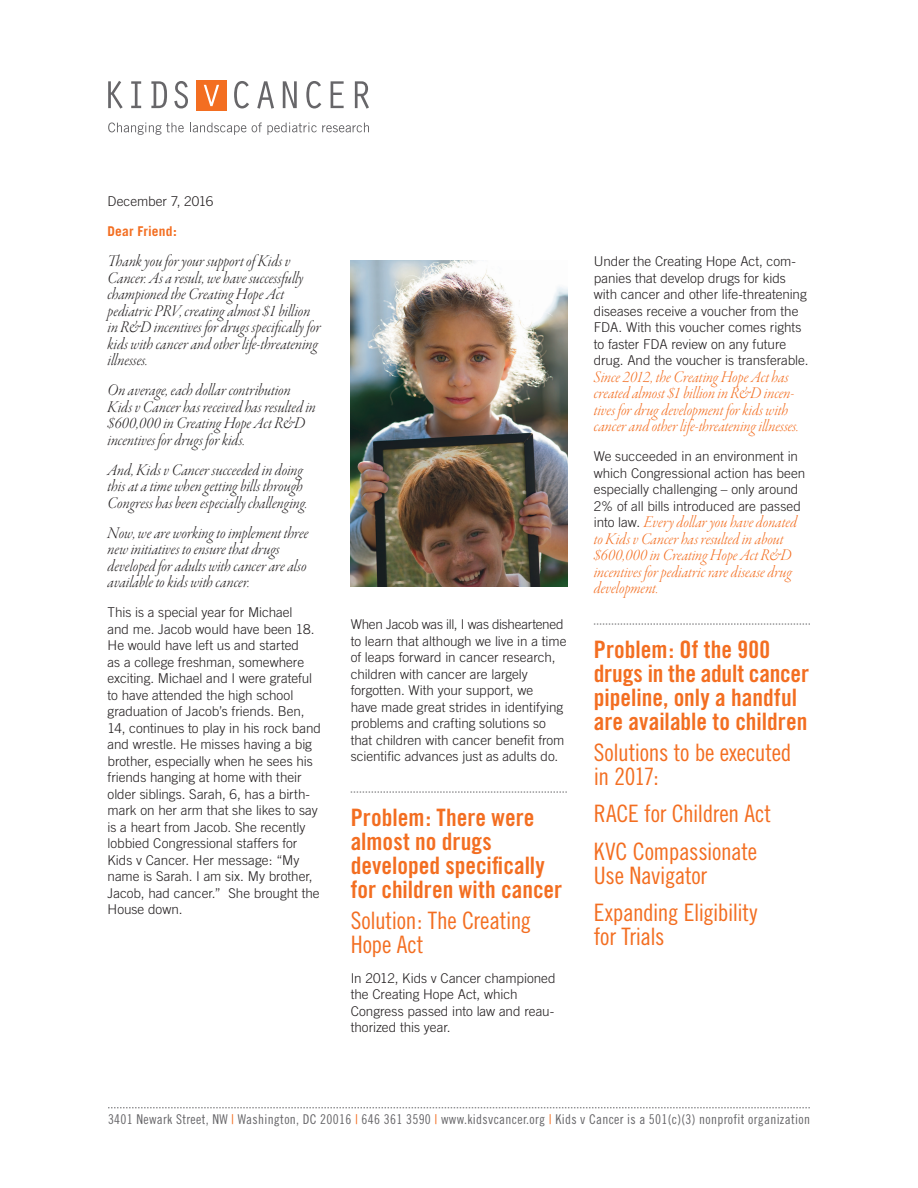
<style>
.page{position:relative;width:918px;height:1188px;background:#fff}
.page>*{position:absolute;margin:0;border:0;box-sizing:border-box;transform-origin:0 0}
.Callout{font:24px/24px "Trade Gothic Bold Cond Twenty";color:#f36e21}
.callout_light_orange{font:24px/24px "Trade Gothic Cond Eighteen";letter-spacing:-.015em;color:#f36e21}
.Body{font:17.25px/16.5px "Garamond Premr Pro Lt It Disp";color:#231f20}
.Body-2{font:17.25px/16.5px "Garamond Premr Pro Lt It Disp";color:#f36e21}
.Body-3{font:300 13.5px/16.5px "Trade Gothic";letter-spacing:-.005em;color:#231f20}
.t1{font:13.5px "Trade Gothic Cond Eighteen";letter-spacing:.025em;color:#676669}
.Body-4{font:700 13.5px "Trade Gothic";letter-spacing:.015em;color:#f36e21}
.s1{font-family:"Trade Gothic";font-weight:300;font-size:13.5px;color:#231f20}
.s2{color:#f36e21}
</style>
<div class="page">
<svg style="left:108px;top:1108px;width:702px;height:1px"></svg>
<svg style="left:108px;top:81px;width:15px;height:28px"></svg>
<svg style="left:131px;top:81px;width:10px;height:27px"></svg>
<svg style="left:151px;top:81px;width:16px;height:27px"></svg>
<svg style="left:174px;top:81px;width:14px;height:27px"></svg>
<svg style="left:234px;top:81px;width:15px;height:27px"></svg>
<svg style="left:257px;top:81px;width:17px;height:28px"></svg>
<svg style="left:283px;top:81px;width:14px;height:27px"></svg>
<svg style="left:306px;top:81px;width:15px;height:27px"></svg>
<svg style="left:331px;top:81px;width:13px;height:27px"></svg>
<svg style="left:355px;top:81px;width:14px;height:28px"></svg>
<div style="left:196px;top:80px;width:31px;height:31px;background:#f36e21"></div>
<svg style="left:203px;top:84px;width:16px;height:22px"></svg>
<svg style="left:108px;top:122px;width:76px;height:13px"></svg>
<svg style="left:190px;top:122px;width:179px;height:13px"></svg>
<svg style="left:351px;top:792px;width:216px;height:1px"></svg>
<svg style="left:594px;top:624px;width:216px;height:1px"></svg>
<img style="left:351px;top:260px;width:216px;height:327px">
<p class="Body-3" style="left:108px;top:193px;width:107px">December 7, 2016</p>
<p class="Body-4" style="left:108px;top:223px;width:71px">Dear Friend:</p>
<p class="Body" style="left:108px;top:254px;width:215px">Thank you for your support of Kids v Cancer. As a result, we have successfully championed the Creating Hope Act pediatric PRV, creating almost $1 billion in R&amp;D incentives for drugs specifically for kids with cancer and other life-threatening illnesses.</p>
<p class="Body" style="left:108px;top:383px;width:210px">On average, each dollar contribution Kids v Cancer has received has resulted in $600,000 in Creating Hope Act R&amp;D incentives for drugs for kids.</p>
<p class="Body" style="left:108px;top:463px;width:201px">And, Kids v Cancer succeeded in doing this at a time when getting bills through<br>Congress has been especially challenging.</p>
<p class="Body" style="left:108px;top:526px;width:202px">Now, we are working to implement three new initiatives to ensure that drugs developed for adults with cancer are also available to kids with cancer.</p>
<p class="Body-3" style="left:108px;top:604px;width:215px">This is a special year for Michael<br>and me. Jacob would have been 18.<br>He would have left us and started<br>as a college freshman, somewhere exciting. Michael and I were grateful to have attended the high school graduation of Jacob’s friends. Ben, 14, continues to play in his rock band and wrestle. He misses having a big brother, especially when he sees his friends hanging at home with their older siblings. Sarah, 6, has a birth&shy;mark on her arm that she likes to say is a heart from Jacob. She recently lobbied Congressional staffers for Kids v Cancer. Her message: “My name is Sarah. I am six. My brother, Jacob, had cancer.” She brought the House down.</p>
<p class="Body-3" style="left:351px;top:616px;width:217px">When Jacob was ill, I was disheartened to learn that although we live in a time of leaps forward in cancer research, children with cancer are largely forgotten. With your support, we<br>have made great strides in identifying problems and crafting solutions so that children with cancer benefit from scientific advances just as adults do.</p>
<p class="Callout" style="left:351px;top:805px;width:213px">Problem: There were almost no drugs developed specifically for children with cancer</p>
<p class="callout_light_orange" style="left:351px;top:908px;width:182px">Solution: The Creating<br>Hope Act</p>
<p class="Body-3" style="left:351px;top:970px;width:206px">In 2012, Kids v Cancer championed the Creating Hope Act, which<br>Congress passed into law and reau&shy;thorized this year.</p>
<p class="Body-3" style="left:594px;top:253px;width:216px">Under the Creating Hope Act, com&shy;panies that develop drugs for kids with cancer and other life-threatening diseases receive a voucher from the FDA. With this voucher comes rights to faster FDA review on any future drug. And the voucher is transferable.</p>
<p class="Body-2" style="left:594px;top:370px;width:207px">Since 2012, the Creating Hope Act has created almost $1 billion in R&amp;D incen&shy;tives for drug development for kids with cancer and other life-threatening illnesses.</p>
<p class="Body-3" style="left:594px;top:448px;width:213px">We succeeded in an environment in which Congressional action has been especially challenging – only around 2% of all bills introduced are passed</p>
<p class="Body-2" style="left:594px;top:515px;width:204px"><span class="s1">into law.</span> Every dollar you have donated to Kids v Cancer has resulted in about $600,000 in Creating Hope Act R&amp;D incentives for pediatric rare disease drug development.</p>
<p class="Callout" style="left:594px;top:637px;width:217px">Problem: Of the 900 drugs in the adult cancer pipeline, only a handful are available to children</p>
<p class="callout_light_orange" style="left:594px;top:740px;width:199px">Solutions to be executed in 2017:</p>
<p class="callout_light_orange" style="left:594px;top:801px;width:179px">RACE for Children Act</p>
<p class="callout_light_orange" style="left:594px;top:839px;width:165px">KVC Compassionate<br>Use Navigator</p>
<p class="callout_light_orange" style="left:594px;top:900px;width:165px">Expanding Eligibility for Trials</p>
<p class="t1" style="left:108px;top:1111px;width:704px">3401 Newark Street, NW <span class="s2">|</span> Washington, DC 20016 <span class="s2">|</span> 646 361 3590 <span class="s2">|</span> www.kidsvcancer.org <span class="s2">|</span> Kids v Cancer is a 501(c)(3) nonprofit organization</p>
</div>
